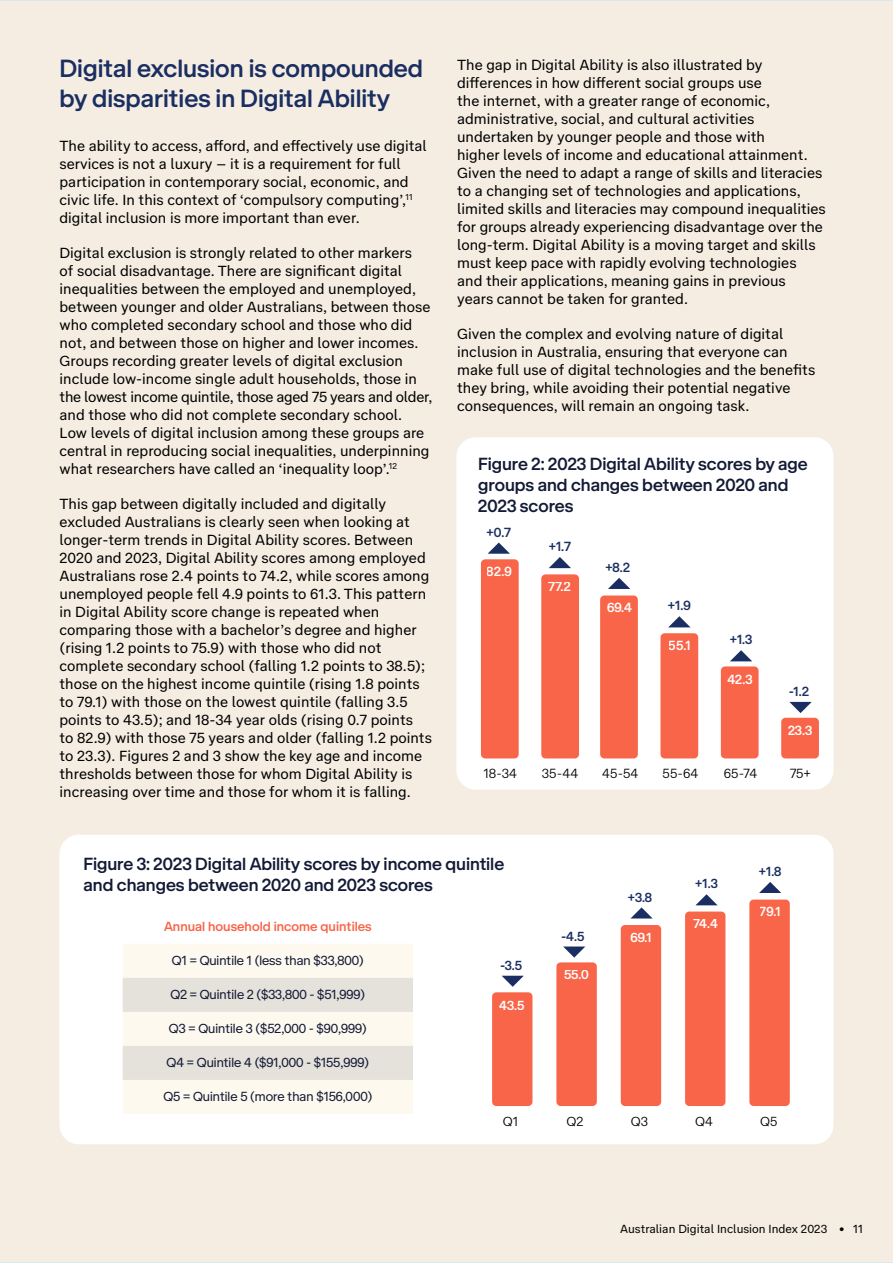
<style>
.page{position:relative;width:893px;height:1263px;background:#f5ede2}
.page>*{position:absolute;margin:0;border:0;box-sizing:border-box;transform-origin:0 0}
.t1{font:500 25.5px/30px "Telstra Display";color:#1a2e61}
.t2{font:500 18px/21px "Telstra Display";color:#131a35}
.Body__Text{font:15px/18px "Telstra Text";color:#000}
.t3{font:300 13.65px "Telstra Text";color:#000}
.t4{font:500 13.65px "Telstra Display";color:#fff}
.t5{font:500 13.65px "Telstra Display";color:#1a2e61}
.Body_Subhead_Extra_S{font:13.5px "Telstra Display";color:#131a35}
.Body_Subhead_Extra_S-2{font:500 13.5px "Telstra Display";color:#f96449}
.t6{font:500 13.5px "Telstra Display";color:#fff}
.t7{font:500 13.5px "Telstra Display";color:#1a2e61}
.t8{font:300 13.5px "Telstra Text";color:#000}
.t9{font:12px "Telstra Text";color:#000}
</style>
<div class="page">
<div style="left:60px;top:835px;width:773px;height:309px;background:#fff;border-radius:19px"></div>
<div style="left:492px;top:992px;width:40px;height:114px;background:#f96549;border-radius:4px"></div>
<div style="left:556px;top:962px;width:41px;height:144px;background:#f96549;border-radius:4px"></div>
<div style="left:621px;top:925px;width:40px;height:181px;background:#f96549;border-radius:4px"></div>
<div style="left:685px;top:911px;width:40px;height:195px;background:#f96549;border-radius:4px"></div>
<div style="left:749px;top:899px;width:41px;height:207px;background:#f96549;border-radius:4px"></div>
<svg style="left:502px;top:976px;width:22px;height:11px"></svg>
<svg style="left:759px;top:882px;width:22px;height:11px"></svg>
<svg style="left:696px;top:894px;width:21px;height:11px"></svg>
<svg style="left:631px;top:907px;width:21px;height:11px"></svg>
<svg style="left:563px;top:946px;width:22px;height:12px"></svg>
<div style="left:123px;top:944px;width:290px;height:170px;background:#fef9ef"></div>
<svg style="left:123px;top:978px;width:290px;height:102px"></svg>
<div style="left:456px;top:437px;width:377px;height:352px;background:#fff;border-radius:19px"></div>
<div style="left:481px;top:559px;width:38px;height:199px;background:#f96549;border-radius:4px"></div>
<div style="left:541px;top:574px;width:38px;height:184px;background:#f96549;border-radius:4px"></div>
<div style="left:600px;top:595px;width:38px;height:163px;background:#f96549;border-radius:4px"></div>
<div style="left:660px;top:633px;width:38px;height:125px;background:#f96549;border-radius:4px"></div>
<div style="left:721px;top:666px;width:38px;height:92px;background:#f96549;border-radius:4px"></div>
<div style="left:781px;top:718px;width:38px;height:40px;background:#f96549;border-radius:4px"></div>
<svg style="left:789px;top:702px;width:23px;height:11px"></svg>
<svg style="left:730px;top:650px;width:22px;height:11px"></svg>
<svg style="left:668px;top:616px;width:22px;height:11px"></svg>
<svg style="left:608px;top:578px;width:22px;height:11px"></svg>
<svg style="left:488px;top:542px;width:22px;height:12px"></svg>
<svg style="left:549px;top:557px;width:22px;height:11px"></svg>
<h3 class="t1" style="left:60px;top:53px;width:365px">Digital exclusion is compounded by disparities in Digital Ability</h3>
<p class="Body__Text" style="left:60px;top:136px;width:369px">The ability to access, afford, and effectively use digital services is not a luxury – it is a requirement for full participation in contemporary social, economic, and civic life. In this context of ‘compulsory computing’,<sup>11 </sup>digital inclusion is more important than ever.</p>
<p class="Body__Text" style="left:60px;top:243px;width:374px">Digital exclusion is strongly related to other markers<br>of social disadvantage. There are significant digital inequalities between the employed and unemployed, between younger and older Australians, between those who completed secondary school and those who did not, and between those on higher and lower incomes.<br>Groups recording greater levels of digital exclusion include low-income single adult households, those in the lowest income quintile, those aged 75 years and older, and those who did not complete secondary school.<br>Low levels of digital inclusion among these groups are central in reproducing social inequalities, underpinning what researchers have called an ‘inequality loop’.<sup>12</sup></p>
<p class="Body__Text" style="left:60px;top:494px;width:374px">This gap between digitally included and digitally excluded Australians is clearly seen when looking at longer-term trends in Digital Ability scores. Between 2020 and 2023, Digital Ability scores among employed Australians rose 2.4 points to 74.2, while scores among unemployed people fell 4.9 points to 61.3. This pattern in Digital Ability score change is repeated when comparing those with a bachelor’s degree and higher (rising 1.2 points to 75.9) with those who did not complete secondary school (falling 1.2 points to 38.5); those on the highest income quintile (rising 1.8 points to 79.1) with those on the lowest quintile (falling 3.5 points to 43.5); and 18-34 year olds (rising 0.7 points<br>to 82.9) with those 75 years and older (falling 1.2 points to 23.3). Figures 2 and 3 show the key age and income thresholds between those for whom Digital Ability is increasing over time and those for whom it is falling.</p>
<p class="Body__Text" style="left:457px;top:55px;width:370px">The gap in Digital Ability is also illustrated by differences in how different social groups use<br>the internet, with a greater range of economic, administrative, social, and cultural activities undertaken by younger people and those with<br>higher levels of income and educational attainment.<br>Given the need to adapt a range of skills and literacies to a changing set of technologies and applications, limited skills and literacies may compound inequalities for groups already experiencing disadvantage over the long-term. Digital Ability is a moving target and skills must keep pace with rapidly evolving technologies<br>and their applications, meaning gains in previous<br>years cannot be taken for granted.</p>
<p class="Body__Text" style="left:457px;top:324px;width:360px">Given the complex and evolving nature of digital inclusion in Australia, ensuring that everyone can make full use of digital technologies and the benefits they bring, while avoiding their potential negative consequences, will remain an ongoing task.</p>
<h4 class="t2" style="left:478px;top:453px;width:331px">Figure 2: 2023 Digital Ability scores by age groups and changes between 2020 and<br>2023 scores</h4>
<p class="t5" style="left:487px;top:523px;width:26px">+0.7</p>
<p class="t4" style="left:487px;top:562px;width:26px">82.9</p>
<p class="t5" style="left:549px;top:537px;width:24px">+1.7</p>
<p class="t4" style="left:548px;top:577px;width:24px">77.2</p>
<p class="t5" style="left:605px;top:557px;width:26px">+8.2</p>
<p class="t4" style="left:607px;top:598px;width:27px">69.4</p>
<p class="t5" style="left:668px;top:596px;width:24px">+1.9</p>
<p class="t4" style="left:669px;top:636px;width:23px">55.1</p>
<p class="t5" style="left:730px;top:630px;width:24px">+1.3</p>
<p class="t4" style="left:727px;top:670px;width:27px">42.3</p>
<p class="t5" style="left:789px;top:682px;width:21px">-1.2</p>
<p class="t4" style="left:788px;top:720px;width:26px">23.3</p>
<p class="t3" style="left:483px;top:763px;width:35px">18-34</p>
<p class="t3" style="left:542px;top:763px;width:38px">35-44</p>
<p class="t3" style="left:602px;top:763px;width:38px">45-54</p>
<p class="t3" style="left:663px;top:763px;width:37px">55-64</p>
<p class="t3" style="left:724px;top:763px;width:35px">65-74</p>
<p class="t3" style="left:790px;top:763px;width:23px">75+</p>
<h4 class="t2" style="left:83px;top:852px;width:422px">Figure 3: 2023 Digital Ability scores by income quintile and changes between 2020 and 2023 scores</h4>
<p class="Body_Subhead_Extra_S-2" style="left:164px;top:917px;width:209px">Annual household income quintiles</p>
<p class="Body_Subhead_Extra_S" style="left:172px;top:951px;width:193px">Q1 = Quintile 1 (less than $33,800)</p>
<p class="Body_Subhead_Extra_S" style="left:171px;top:985px;width:196px">Q2 = Quintile 2 ($33,800 - $51,999)</p>
<p class="Body_Subhead_Extra_S" style="left:169px;top:1019px;width:199px">Q3 = Quintile 3 ($52,000 - $90,999)</p>
<p class="Body_Subhead_Extra_S" style="left:167px;top:1053px;width:204px">Q4 = Quintile 4 ($91,000 - $155,999)</p>
<p class="Body_Subhead_Extra_S" style="left:163px;top:1087px;width:210px">Q5 = Quintile 5 (more than $156,000)</p>
<p class="t7" style="left:500px;top:956px;width:23px">-3.5</p>
<p class="t6" style="left:499px;top:995px;width:27px">43.5</p>
<p class="t7" style="left:561px;top:927px;width:24px">-4.5</p>
<p class="t6" style="left:564px;top:965px;width:26px">55.0</p>
<p class="t7" style="left:628px;top:887px;width:26px">+3.8</p>
<p class="t6" style="left:630px;top:928px;width:23px">69.1</p>
<p class="t7" style="left:695px;top:874px;width:24px">+1.3</p>
<p class="t6" style="left:693px;top:914px;width:27px">74.4</p>
<p class="t7" style="left:759px;top:862px;width:24px">+1.8</p>
<p class="t6" style="left:760px;top:902px;width:22px">79.1</p>
<p class="t8" style="left:503px;top:1111px;width:17px">Q1</p>
<p class="t8" style="left:566px;top:1111px;width:19px">Q2</p>
<p class="t8" style="left:631px;top:1111px;width:19px">Q3</p>
<p class="t8" style="left:695px;top:1111px;width:19px">Q4</p>
<p class="t8" style="left:760px;top:1111px;width:19px">Q5</p>
<p class="t9" style="left:620px;top:1220px;width:244px">Australian Digital Inclusion Index 2023 • 11</p>
</div>
